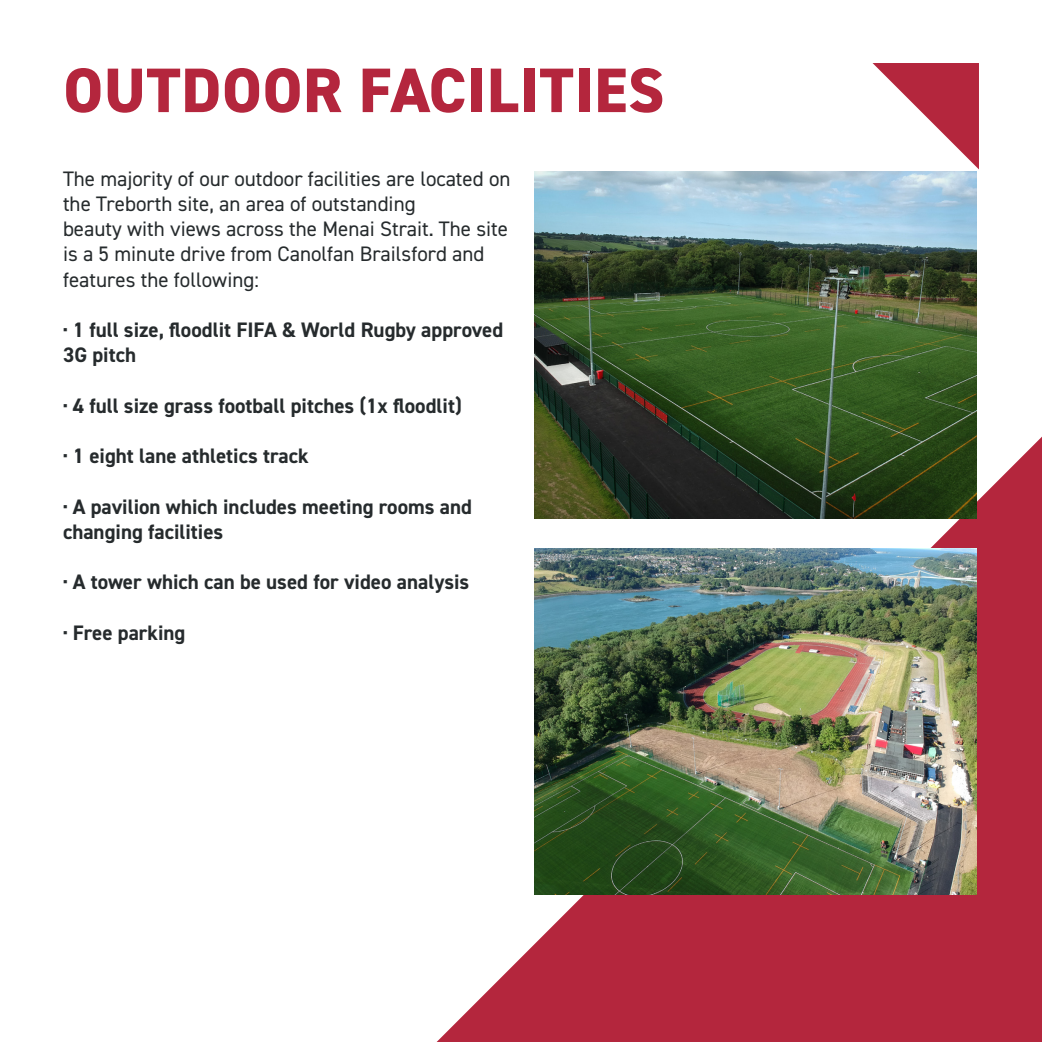
<style>
.page{position:relative;width:1042px;height:1042px;background:#fff}
.page>*{position:absolute;margin:0;border:0;box-sizing:border-box;transform-origin:0 0}
.t1{font:800 63px "DIN2014";letter-spacing:.01em;color:#b4263d}
.t2{font:700 21px/25.2px "DIN2014";color:#262b2d}
.t3{font:21px/25.2px "DIN2014";color:#262b2d}
</style>
<div class="page">
<svg style="left:436px;top:423px;width:606px;height:619px;fill:#b4263d"></svg>
<svg style="left:872px;top:63px;width:107px;height:106px"></svg>
<img style="left:534px;top:172px;width:442px;height:346px">
<img style="left:534px;top:548px;width:442px;height:347px">
<p class="t1" style="left:63px;top:48px;width:602px">OUTDOOR FACILITIES</p>
<p class="t3" style="left:63px;top:166px;width:449px">The majority of our outdoor facilities are located on the Treborth site, an area of outstanding</p>
<p class="t3" style="left:63px;top:216px;width:446px">beauty with views across the Menai Strait. The site is a 5 minute drive from Canolfan Brailsford and features the following:</p>
<p class="t2" style="left:63px;top:317px;width:442px">· 1 full size, floodlit FIFA &amp; World Rugby approved<br>3G pitch</p>
<p class="t2" style="left:63px;top:392px;width:400px">· 4 full size grass football pitches (1x floodlit)</p>
<p class="t2" style="left:63px;top:443px;width:247px">· 1 eight lane athletics track</p>
<p class="t2" style="left:63px;top:493px;width:410px">· A pavilion which includes meeting rooms and changing facilities</p>
<p class="t2" style="left:63px;top:569px;width:408px">· A tower which can be used for video analysis</p>
<p class="t2" style="left:63px;top:619px;width:124px">· Free parking</p>
</div>
